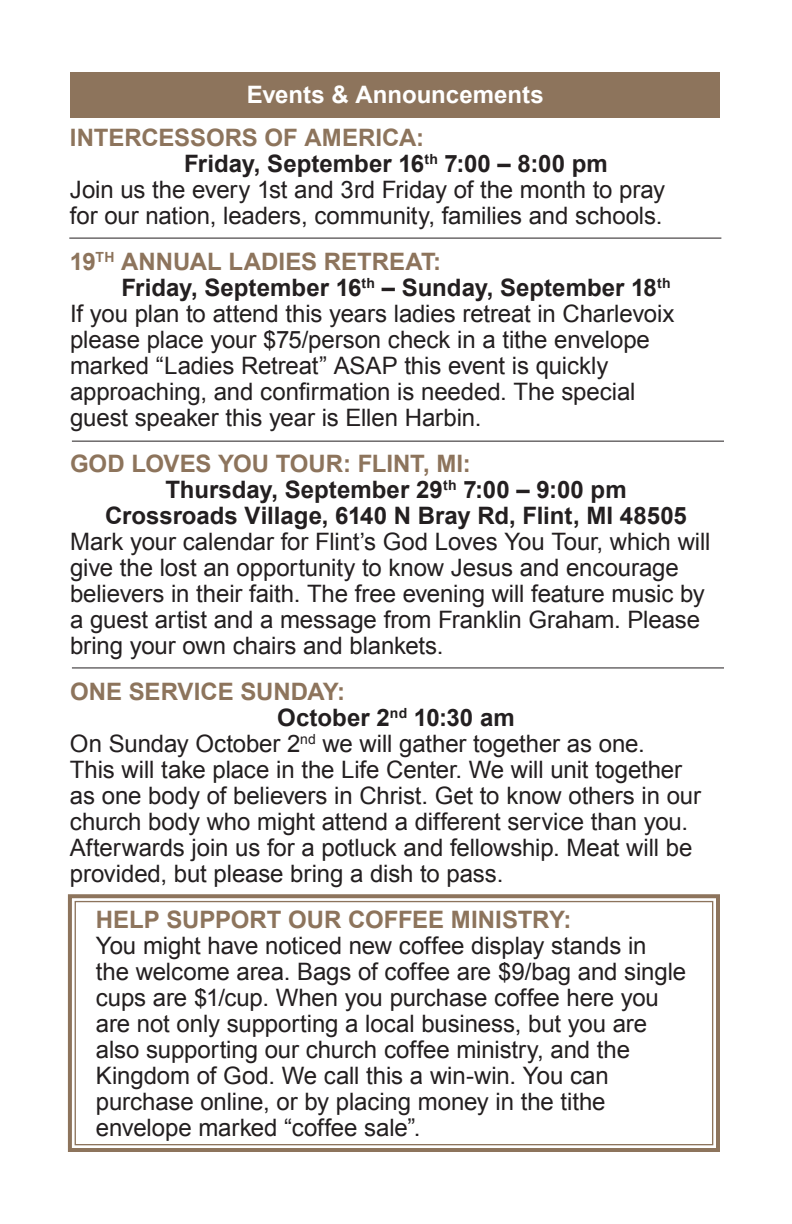
<style>
.page{position:relative;width:792px;height:1224px;background:#fff}
.page>*{position:absolute;margin:0;border:0;box-sizing:border-box;transform-origin:0 0}
.t1{font:24px/26px "Arial";letter-spacing:-.005em;color:#231f20}
.t2{font:700 24px "Arial";color:#231f20}
.t3{font:700 24px "Arial";color:#8d745c}
.t4{font:700 24px "Arial";color:#fff}
</style>
<div class="page">
<div style="left:71px;top:72px;width:649px;height:45px;background:#8d745c"></div>
<hr style="left:72px;top:667px;width:652px;height:1px;background:#231f20">
<hr style="left:72px;top:441px;width:652px;height:1px;background:#231f20">
<hr style="left:69px;top:238px;width:652px;height:1px;background:#231f20">
<svg style="left:67px;top:894px;width:653px;height:258px"></svg>
<div style="left:75px;top:901px;width:638px;height:244px;border:1px solid #8d745c"></div>
<p class="t4" style="left:247px;top:79px;width:298px">Events &amp; Announcements</p>
<p class="t3" style="left:70px;top:122px;width:356px">INTERCESSORS OF AMERICA:</p>
<p class="t2" style="left:184px;top:148px;width:425px">Friday, September 16<sup>th</sup> 7:00 – 8:00 pm</p>
<p class="t1" style="left:70px;top:177px;width:597px">Join us the every 1st and 3rd Friday of the month to pray</p>
<p class="t1" style="left:70px;top:203px;width:594px">for our nation, leaders, community, families and schools.</p>
<p class="t3" style="left:70px;top:246px;width:373px">19<sup>TH</sup> ANNUAL LADIES RETREAT:</p>
<p class="t2" style="left:121px;top:272px;width:551px">Friday, September 16<sup>th</sup> – Sunday, September 18<sup>th</sup></p>
<p class="t1" style="left:70px;top:301px;width:606px">If you plan to attend this years ladies retreat in Charlevoix</p>
<p class="t1" style="left:70px;top:327px;width:581px">please place your $75/person check in a tithe envelope</p>
<p class="t1" style="left:70px;top:353px;width:540px">marked “Ladies Retreat” ASAP this event is quickly</p>
<p class="t1" style="left:70px;top:379px;width:567px">approaching, and confirmation is needed. The special</p>
<p class="t1" style="left:70px;top:405px;width:413px">guest speaker this year is Ellen Harbin.</p>
<p class="t3" style="left:70px;top:448px;width:402px">GOD LOVES YOU TOUR: FLINT, MI:</p>
<p class="t2" style="left:165px;top:474px;width:463px">Thursday, September 29<sup>th</sup> 7:00 – 9:00 pm</p>
<p class="t2" style="left:105px;top:500px;width:583px">Crossroads Village, 6140 N Bray Rd, Flint, MI 48505</p>
<p class="t1" style="left:70px;top:529px;width:642px">Mark your calendar for Flint’s God Loves You Tour, which will give the lost an opportunity to know Jesus and encourage believers in their faith. The free evening will feature music by a guest artist and a message from Franklin Graham. Please bring your own chairs and blankets.</p>
<p class="t3" style="left:70px;top:676px;width:277px">ONE SERVICE SUNDAY:</p>
<p class="t2" style="left:277px;top:702px;width:239px">October 2<sup>nd</sup> 10:30 am</p>
<p class="t1" style="left:70px;top:731px;width:576px">On Sunday October 2<sup>nd</sup> we will gather together as one.</p>
<p class="t1" style="left:70px;top:757px;width:614px">This will take place in the Life Center. We will unit together</p>
<p class="t1" style="left:70px;top:783px;width:633px">as one body of believers in Christ. Get to know others in our</p>
<p class="t1" style="left:70px;top:809px;width:620px">church body who might attend a different service than you.</p>
<p class="t1" style="left:70px;top:835px;width:624px">Afterwards join us for a potluck and fellowship. Meat will be</p>
<p class="t1" style="left:70px;top:861px;width:435px">provided, but please bring a dish to pass.</p>
<p class="t3" style="left:96px;top:904px;width:477px">HELP SUPPORT OUR COFFEE MINISTRY:</p>
<p class="t1" style="left:96px;top:933px;width:592px">You might have noticed new coffee display stands in<br>the welcome area. Bags of coffee are $9/bag and single cups are $1/cup. When you purchase coffee here you are not only supporting a local business, but you are also supporting our church coffee ministry, and the Kingdom of God. We call this a win-win. You can purchase online, or by placing money in the tithe envelope marked “coffee sale”.</p>
</div>
